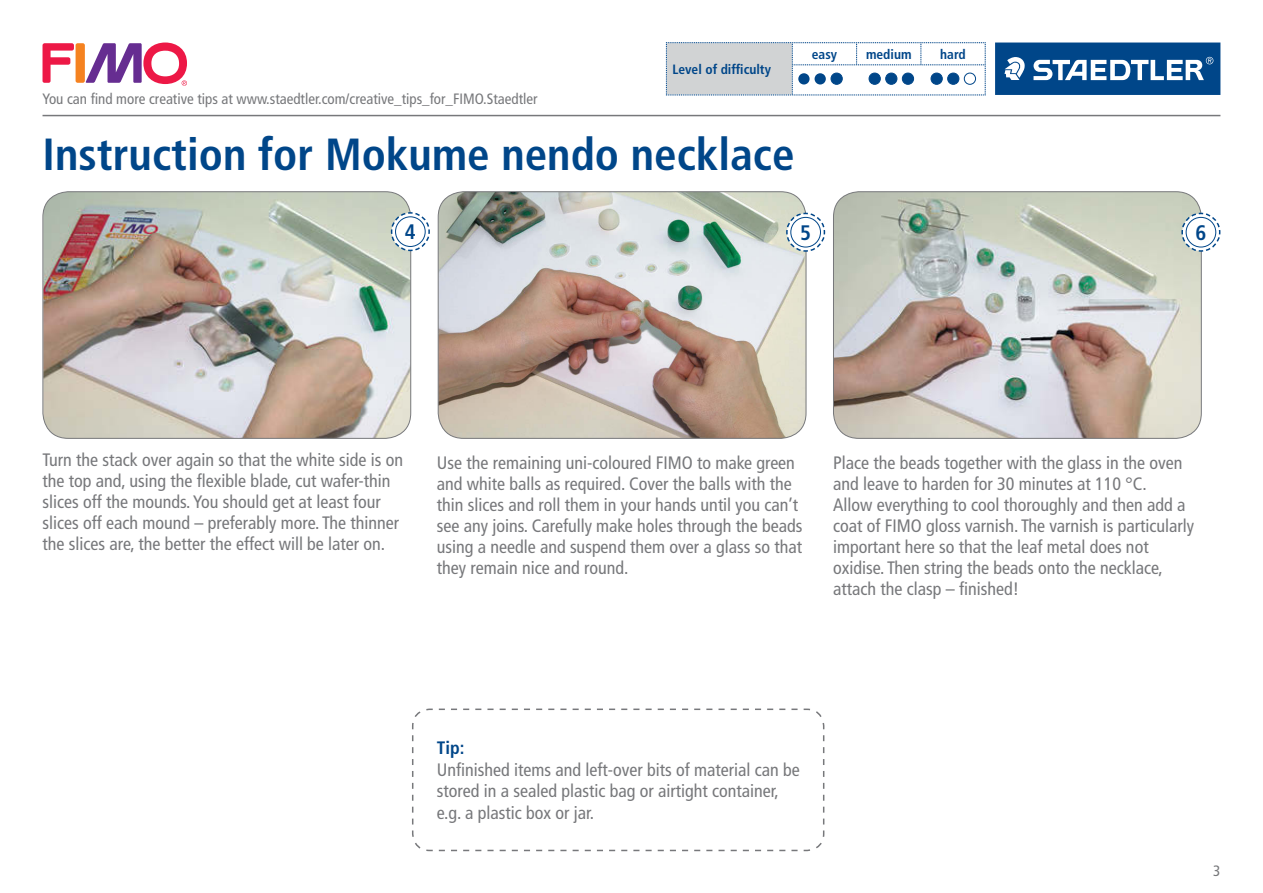
<style>
.page{position:relative;width:1263px;height:893px;background:#fff}
.page>*{position:absolute;margin:0;border:0;box-sizing:border-box;transform-origin:0 0}
.t1{font:700 condensed 45px "Frutiger";color:#004689}
.t2{font:700 condensed 21px "Frutiger";color:#004689}
.t3{font:condensed 18px/21px "Frutiger";color:#77787b}
.t4{font:700 condensed 18px "Frutiger";color:#004689}
.t5{font:condensed 15px "Frutiger";color:#77787b}
.t6{font:700 condensed 13.5px "Frutiger";color:#004689}
</style>
<div class="page">
<img style="left:438px;top:192px;width:368px;height:246px">
<div style="left:438px;top:191px;width:368px;height:248px;border:1px solid #77787b;border-radius:26px"></div>
<svg style="left:785px;top:212px;width:41px;height:40px"></svg>
<div style="left:791px;top:217px;width:29px;height:30px;background:#fff;border-radius:50%"></div>
<div style="left:790px;top:217px;width:31px;height:30px;border:1px solid #004689;border-radius:50%"></div>
<img style="left:43px;top:192px;width:368px;height:246px">
<div style="left:43px;top:191px;width:368px;height:248px;border:1px solid #77787b;border-radius:26px"></div>
<svg style="left:390px;top:211px;width:40px;height:41px"></svg>
<div style="left:395px;top:217px;width:30px;height:29px;background:#fff;border-radius:50%"></div>
<div style="left:395px;top:216px;width:31px;height:31px;border:1px solid #004689;border-radius:50%"></div>
<img style="left:833px;top:192px;width:368px;height:246px">
<div style="left:833px;top:191px;width:369px;height:248px;border:1px solid #77787b;border-radius:26px"></div>
<svg style="left:1181px;top:212px;width:40px;height:40px"></svg>
<div style="left:1186px;top:217px;width:30px;height:30px;background:#fff;border-radius:50%"></div>
<div style="left:1186px;top:217px;width:30px;height:30px;border:1px solid #004689;border-radius:50%"></div>
<svg style="left:412px;top:708px;width:413px;height:144px"></svg>
<svg style="left:666px;top:42px;width:320px;height:54px"></svg>
<div style="left:798px;top:73px;width:11px;height:12px;background:#004689;border-radius:50%"></div>
<div style="left:814px;top:73px;width:12px;height:12px;background:#004689;border-radius:50%"></div>
<div style="left:831px;top:73px;width:11px;height:11px;background:#004689;border-radius:50%"></div>
<div style="left:831px;top:73px;width:11px;height:12px;border:1px solid #004689;border-radius:50%"></div>
<div style="left:869px;top:73px;width:11px;height:11px;background:#004689;border-radius:50%"></div>
<div style="left:869px;top:73px;width:11px;height:12px;border:1px solid #004689;border-radius:50%"></div>
<div style="left:886px;top:73px;width:11px;height:11px;background:#004689;border-radius:50%"></div>
<div style="left:885px;top:73px;width:12px;height:12px;border:1px solid #004689;border-radius:50%"></div>
<div style="left:902px;top:73px;width:11px;height:11px;background:#004689;border-radius:50%"></div>
<div style="left:902px;top:73px;width:12px;height:12px;border:1px solid #004689;border-radius:50%"></div>
<div style="left:931px;top:73px;width:11px;height:11px;background:#004689;border-radius:50%"></div>
<div style="left:931px;top:73px;width:11px;height:12px;border:1px solid #004689;border-radius:50%"></div>
<div style="left:948px;top:73px;width:11px;height:11px;background:#004689;border-radius:50%"></div>
<div style="left:947px;top:73px;width:12px;height:12px;border:1px solid #004689;border-radius:50%"></div>
<div style="left:964px;top:73px;width:12px;height:12px;border:1px solid #004689;border-radius:50%"></div>
<svg style="left:43px;top:43px;width:31px;height:40px"></svg>
<div style="left:76px;top:43px;width:9px;height:40px;background:#f58220;border-radius:2px"></div>
<svg style="left:85px;top:43px;width:102px;height:43px"></svg>
<hr style="left:43px;top:115px;width:1177px;height:1px;background:#77787b">
<div style="left:995px;top:43px;width:225px;height:52px;background:#004689"></div>
<svg style="left:1004px;top:57px;width:21px;height:23px"></svg>
<svg style="left:1033px;top:57px;width:180px;height:23px"></svg>
<p class="t5" style="left:43px;top:90px;width:496px">You can find more creative tips at www.staedtler.com/creative_tips_for_FIMO.Staedtler</p>
<p class="t6" style="left:672px;top:61px;width:100px">Level of difficulty</p>
<h1 class="t1" style="left:43px;top:128px;width:753px">Instruction for Mokume nendo necklace</h1>
<p class="t6" style="left:812px;top:46px;width:27px">easy</p>
<p class="t6" style="left:866px;top:46px;width:47px">medium</p>
<p class="t6" style="left:940px;top:46px;width:27px">hard</p>
<p class="t2" style="left:405px;top:220px;width:12px">4</p>
<p class="t2" style="left:800px;top:220px;width:12px">5</p>
<p class="t2" style="left:1195px;top:220px;width:12px">6</p>
<p class="t3" style="left:43px;top:449px;width:362px">Turn the stack over again so that the white side is on the top and, using the flexible blade, cut wafer-thin slices off the mounds. You should get at least four slices off each mound – preferably more. The thinner the slices are, the better the effect will be later on.</p>
<p class="t3" style="left:437px;top:452px;width:367px">Use the remaining uni-coloured FIMO to make green and white balls as required. Cover the balls with the thin slices and roll them in your hands until you can’t see any joins. Carefully make holes through the beads using a needle and suspend them over a glass so that they remain nice and round.</p>
<p class="t3" style="left:833px;top:452px;width:362px">Place the beads together with the glass in the oven and leave to harden for 30 minutes at 110 °C.<br>Allow everything to cool thoroughly and then add a coat of FIMO gloss varnish. The varnish is particularly important here so that the leaf metal does not oxidise. Then string the beads onto the necklace, attach the clasp – finished!</p>
<p class="t4" style="left:437px;top:737px;width:29px">Tip:</p>
<p class="t3" style="left:437px;top:759px;width:364px;line-height:21.6px">Unfinished items and left-over bits of material can be stored in a sealed plastic bag or airtight container, e.g. a plastic box or jar.</p>
<p class="t5" style="left:1213px;top:862px;width:9px">3</p>
</div>
